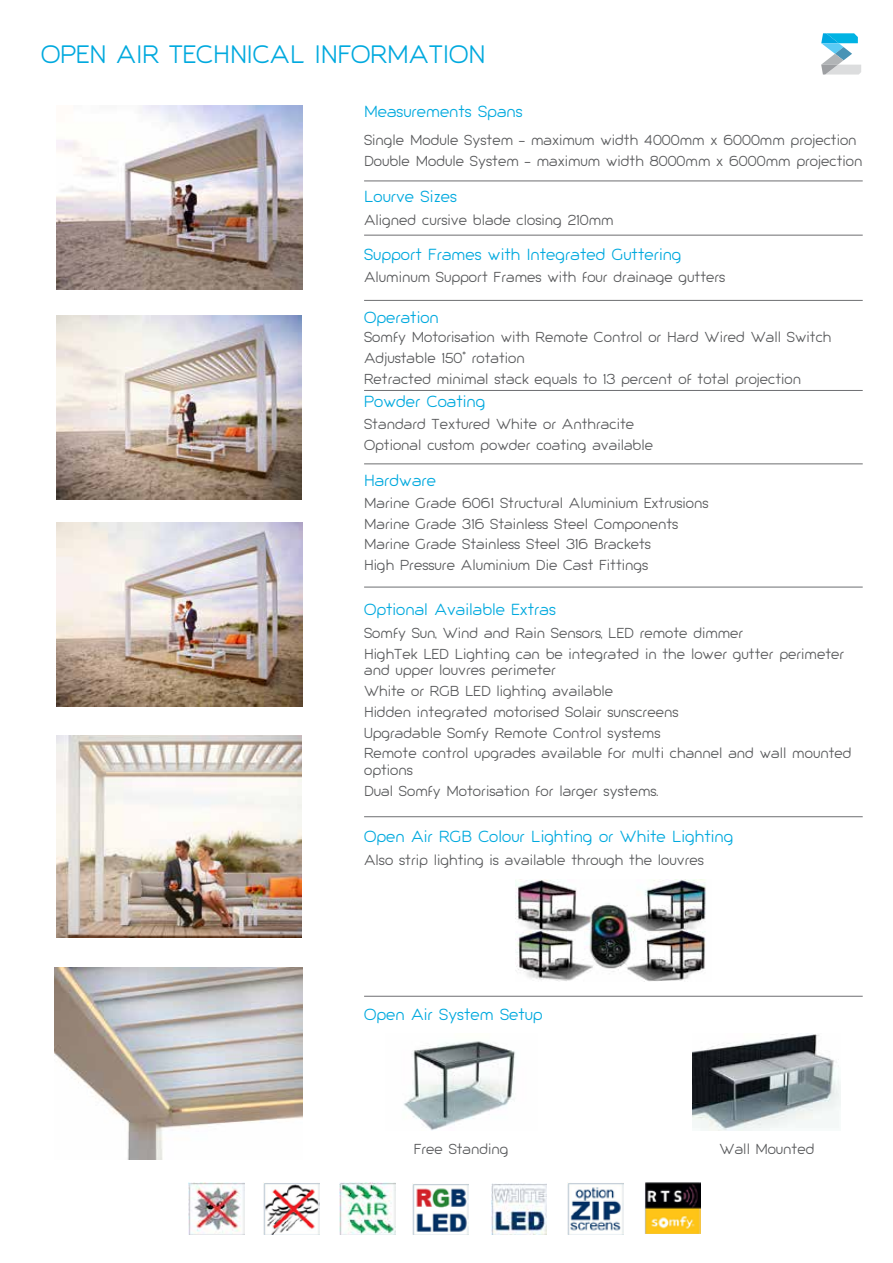
<style>
.page{position:relative;width:893px;height:1263px;background:#fff}
.page>*{position:absolute;margin:0;border:0;box-sizing:border-box;transform-origin:0 0}
.t1{font:23.55px "Giorgio";color:#00a9de}
.t2{font:15px "Giorgio";color:#00a9de}
.t3{font:13.5px/20.7px "Giorgio";color:#58595b}
</style>
<div class="page">
<hr style="left:364px;top:181px;width:499px;height:1px;background:#6d6e71">
<hr style="left:364px;top:235px;width:499px;height:1px;background:#6d6e71">
<hr style="left:364px;top:300px;width:499px;height:1px;background:#6d6e71">
<hr style="left:364px;top:463px;width:499px;height:1px;background:#6d6e71">
<hr style="left:364px;top:390px;width:499px;height:1px;background:#6d6e71">
<hr style="left:364px;top:587px;width:499px;height:1px;background:#6d6e71">
<hr style="left:364px;top:816px;width:499px;height:1px;background:#6d6e71">
<hr style="left:364px;top:996px;width:499px;height:1px;background:#6d6e71">
<svg style="left:821px;top:33px;width:40px;height:42px"></svg>
<img style="left:189px;top:1182px;width:55px;height:52px">
<img style="left:263px;top:1182px;width:56px;height:52px">
<img style="left:339px;top:1182px;width:56px;height:52px">
<img style="left:413px;top:1184px;width:55px;height:51px">
<img style="left:491px;top:1183px;width:56px;height:52px">
<img style="left:567px;top:1182px;width:56px;height:52px">
<img style="left:645px;top:1182px;width:56px;height:51px">
<img style="left:404px;top:1041px;width:112px;height:89px">
<img style="left:515px;top:880px;width:191px;height:102px">
<img style="left:692px;top:1034px;width:149px;height:97px">
<img style="left:57px;top:106px;width:245px;height:184px">
<img style="left:56px;top:315px;width:245px;height:184px">
<img style="left:57px;top:522px;width:245px;height:184px">
<img style="left:56px;top:735px;width:245px;height:202px">
<img style="left:54px;top:967px;width:248px;height:193px">
<h1 class="t1" style="left:41px;top:39px;width:446px">OPEN AIR TECHNICAL INFORMATION</h1>
<p class="t2" style="left:364px;top:102px;width:160px">Measurements Spans</p>
<p class="t3" style="left:364px;top:130px;width:500px">Single Module System - maximum width 4000mm x 6000mm projection<br>Double Module System - maximum width 8000mm x 6000mm projection</p>
<p class="t2" style="left:364px;top:188px;width:94px">Lourve Sizes</p>
<p class="t3" style="left:364px;top:211px;width:251px">Aligned cursive blade closing 210mm</p>
<p class="t2" style="left:364px;top:245px;width:319px">Support Frames with Integrated Guttering</p>
<p class="t3" style="left:364px;top:268px;width:363px">Aluminum Support Frames with four drainage gutters</p>
<p class="t2" style="left:364px;top:308px;width:76px">Operation</p>
<p class="t3" style="left:364px;top:328px;width:469px">Somfy Motorisation with Remote Control or Hard Wired Wall Switch<br>Adjustable 150° rotation<br>Retracted minimal stack equals to 13 percent of total projection</p>
<p class="t2" style="left:364px;top:392px;width:123px">Powder Coating</p>
<p class="t3" style="left:364px;top:415px;width:291px">Standard Textured White or Anthracite<br>Optional custom powder coating available</p>
<p class="t2" style="left:364px;top:471px;width:74px">Hardware</p>
<p class="t3" style="left:364px;top:493px;width:346px">Marine Grade 6061 Structural Aluminium Extrusions Marine Grade 316 Stainless Steel Components Marine Grade Stainless Steel 316 Brackets<br>High Pressure Aluminium Die Cast Fittings</p>
<p class="t2" style="left:364px;top:600px;width:193px">Optional Available Extras</p>
<p class="t3" style="left:364px;top:624px;width:482px">Somfy Sun, Wind and Rain Sensors, LED remote dimmer<br>HighTek LED Lighting can be integrated in the lower gutter perimeter</p>
<p class="t3" style="left:364px;top:661px;width:489px">and upper louvres perimeter<br>White or RGB LED lighting available<br>Hidden integrated motorised Solair sunscreens<br>Upgradable Somfy Remote Control systems<br>Remote control upgrades available for multi channel and wall mounted</p>
<p class="t3" style="left:364px;top:760px;width:296px">options<br>Dual Somfy Motorisation for larger systems.</p>
<p class="t2" style="left:364px;top:827px;width:371px">Open Air RGB Colour Lighting or White Lighting</p>
<p class="t3" style="left:364px;top:851px;width:341px">Also strip lighting is available through the louvres</p>
<p class="t2" style="left:364px;top:1005px;width:180px">Open Air System Setup</p>
<p class="t3" style="left:414px;top:1140px;width:96px">Free Standing</p>
<p class="t3" style="left:720px;top:1140px;width:96px">Wall Mounted</p>
</div>
